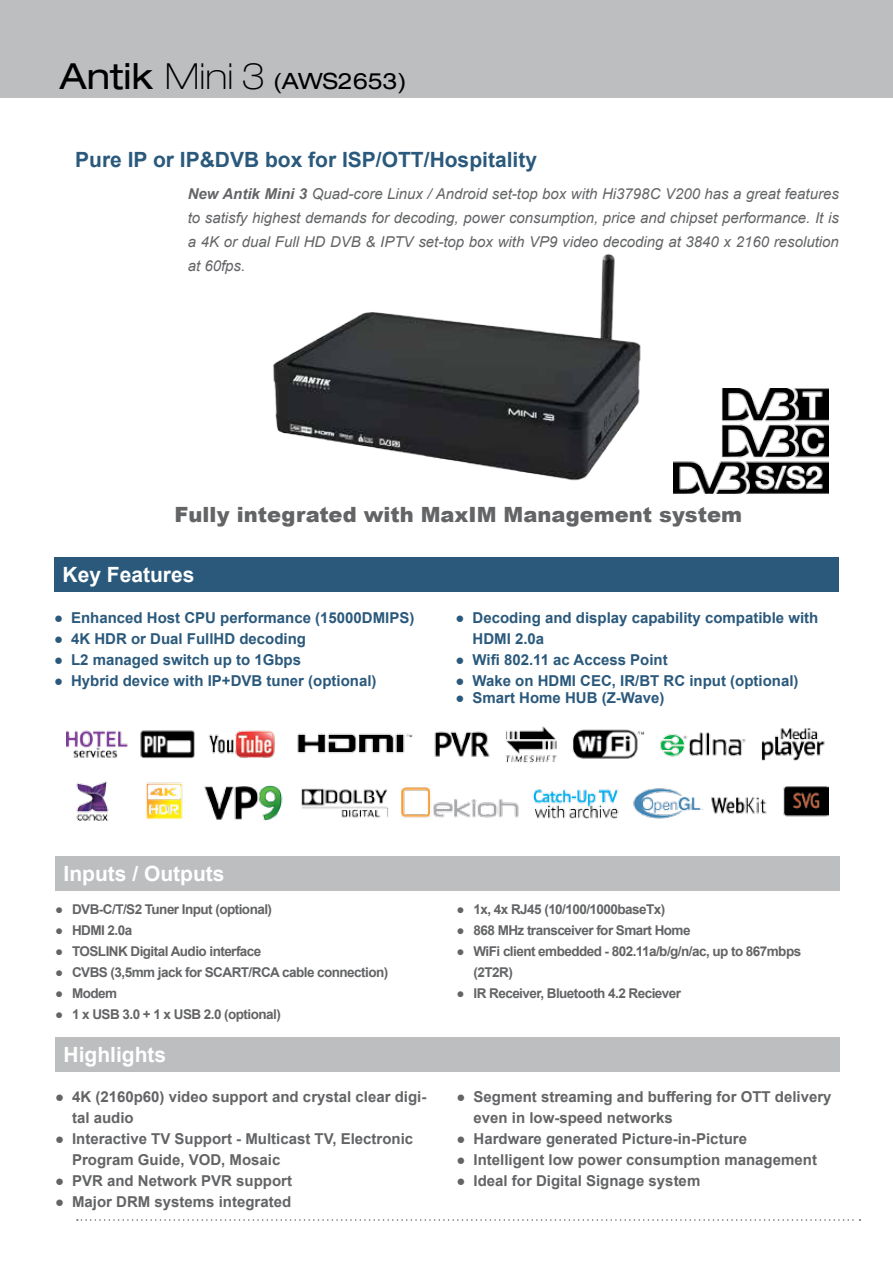
<style>
.page{position:relative;width:893px;height:1263px;background:#fff}
.page>*{position:absolute;margin:0;border:0;box-sizing:border-box;transform-origin:0 0}
.t1{font:expanded 22.5px "Helvetica Neue LT Pro";color:#000}
.t2{font:900 21px "Arial";color:#636466}
.t3{font:700 21px "Arial";color:#2a597c}
.t4{font:700 21px "Arial";color:#fff}
.t5{font:700 15px/21px "Arial";color:#636466}
.t6{font:700 15px/21px "Arial";color:#2a597c}
.t7{font:italic 15px/24px "Arial";color:#636466;text-align:justify}
.t8{font:700 13.5px/21px "Arial";letter-spacing:-.04em;color:#636466}
.s1{font-size:36px}
.s2{font-weight:100;font-size:36px}
.s3{font-weight:700}
</style>
<div class="page">
<div style="left:54px;top:557px;width:785px;height:34px;background:#2a597c"></div>
<div style="left:55px;top:856px;width:785px;height:35px;background:#bcbec0"></div>
<div style="left:55px;top:1037px;width:785px;height:35px;background:#bcbec0"></div>
<img style="left:66px;top:726px;width:763px;height:94px">
<svg style="left:77px;top:1219px;width:783px;height:2px"></svg>
<div style="left:0;top:0;width:893px;height:98px;background:#bcbec0"></div>
<img style="left:273px;top:254px;width:506px;height:227px">
<img style="left:673px;top:389px;width:156px;height:105px">
<h1 class="t1" style="left:60px;top:67px;width:349px"><span class="s1">Antik</span> <span class="s2">Mini 3</span> (AWS2653)</h1>
<h2 class="t3" style="left:75px;top:145px;width:463px">Pure IP or IP&amp;DVB box for ISP/OTT/Hospitality</h2>
<p class="t7" style="left:188px;top:182px;width:653px"><span class="s3">New Antik Mini 3</span> Quad-core Linux / Android set-top box with Hi3798C V200 has a great features to satisfy highest demands for decoding, power consumption, price and chipset performance. It is a 4K or dual Full HD DVB &amp; IPTV set-top box with VP9 video decoding at 3840 x 2160 resolution at 60fps.</p>
<h2 class="t2" style="left:175px;top:499px;width:569px">Fully integrated with MaxIM Management system</h2>
<h2 class="t4" style="left:63px;top:560px;width:133px">Key Features</h2>
<p class="t6" style="left:54px;top:607px;width:362px">● Enhanced Host CPU performance (15000DMIPS)</p>
<p class="t6" style="left:54px;top:628px;width:254px">● 4K HDR or Dual FullHD decoding</p>
<p class="t6" style="left:54px;top:649px;width:249px">● L2 managed switch up to 1Gbps</p>
<p class="t6" style="left:54px;top:670px;width:324px">● Hybrid device with IP+DVB tuner (optional)</p>
<p class="t6" style="left:472px;top:607px;width:347px;text-indent:-17px">● Decoding and display capability compatible with<br>HDMI 2.0a</p>
<p class="t6" style="left:455px;top:649px;width:214px">● Wifi 802.11 ac Access Point</p>
<p class="t6" style="left:455px;top:670px;width:345px">● Wake on HDMI CEC, IR/BT RC input (optional)</p>
<p class="t6" style="left:455px;top:688px;width:210px">● Smart Home HUB (Z-Wave)</p>
<h2 class="t4" style="left:64px;top:859px;width:163px">Inputs / Outputs</h2>
<p class="t8" style="left:55px;top:899px;width:218px">● DVB-C/T/S2 Tuner Input (optional)</p>
<p class="t8" style="left:55px;top:920px;width:79px">● HDMI 2.0a</p>
<p class="t8" style="left:55px;top:941px;width:208px">● TOSLINK Digital Audio interface</p>
<p class="t8" style="left:55px;top:962px;width:335px">● CVBS (3,5mm jack for SCART/RCA cable connection)</p>
<p class="t8" style="left:55px;top:983px;width:64px">● Modem</p>
<p class="t8" style="left:55px;top:1004px;width:227px">● 1 x USB 3.0 + 1 x USB 2.0 (optional)</p>
<h2 class="t4" style="left:64px;top:1040px;width:104px">Highlights</h2>
<p class="t5" style="left:72px;top:1086px;width:356px;text-indent:-17px">● 4K (2160p60) video support and crystal clear digi&shy;tal audio</p>
<p class="t5" style="left:72px;top:1128px;width:343px;text-indent:-17px">● Interactive TV Support - Multicast TV, Electronic<br>Program Guide, VOD, Mosaic</p>
<p class="t5" style="left:55px;top:1170px;width:239px">● PVR and Network PVR support</p>
<p class="t5" style="left:55px;top:1191px;width:238px">● Major DRM systems integrated</p>
<p class="t8" style="left:457px;top:899px;width:210px">● 1x, 4x RJ45 (10/100/1000baseTx)</p>
<p class="t8" style="left:457px;top:920px;width:236px">● 868 MHz transceiver for Smart Home</p>
<p class="t8" style="left:474px;top:941px;width:329px;text-indent:-17px">● WiFi client embedded - 802.11a/b/g/n/ac, up to 867mbps (2T2R)</p>
<p class="t8" style="left:457px;top:983px;width:226px">● IR Receiver, Bluetooth 4.2 Reciever</p>
<p class="t5" style="left:474px;top:1086px;width:360px;text-indent:-17px">● Segment streaming and buffering for OTT delivery even in low-speed networks</p>
<p class="t5" style="left:457px;top:1128px;width:292px">● Hardware generated Picture-in-Picture</p>
<p class="t5" style="left:457px;top:1149px;width:362px">● Intelligent low power consumption management</p>
<p class="t5" style="left:457px;top:1170px;width:245px">● Ideal for Digital Signage system</p>
</div>
